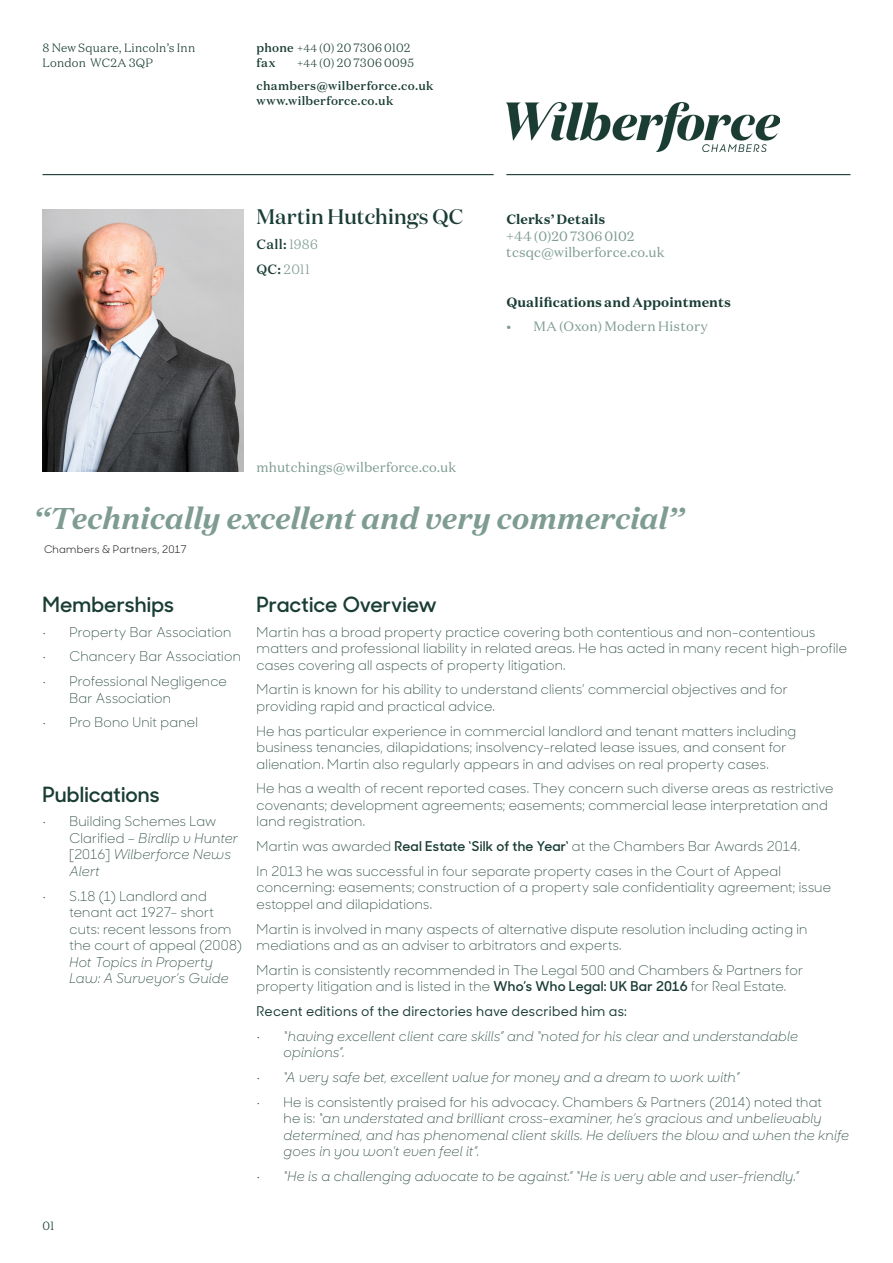
<style>
.page{position:relative;width:893px;height:1263px;background:#fff}
.page>*{position:absolute;margin:0;border:0;box-sizing:border-box;transform-origin:0 0}
.QUOTE{font:italic 700 30px "Domaine Text";letter-spacing:-.01em;color:#7f9c92}
.t1{font:600 21px "Sharp Sans No 1";letter-spacing:.005em;color:#193c34}
.NAME{font:500 21px "Domaine Display";letter-spacing:.01em;color:#193c34}
.BODY{font:300 13.5px/16.5px "Sharp Sans No 1";letter-spacing:.015em;color:#193c34}
.t2{font:italic 300 13.5px/16.5px "Sharp Sans No 1";letter-spacing:.01em;color:#193c34}
.t3{font:13.5px/16.5px "Domaine Text";letter-spacing:.01em;color:#7f9c92}
.BODY-2{font:500 13.5px "Sharp Sans No 1";letter-spacing:.015em;color:#193c34}
.QUALS{font:700 13.5px "Domaine Text";letter-spacing:.005em;color:#193c34}
.CLERKS{font:700 13.5px "Domaine Text";letter-spacing:.005em;color:#193c34}
.t4{font:500 13.5px "Domaine Text";color:#193c34}
.t5{font:300 13.5px "Domaine Text";color:#7f9c92}
.t6{font:500 12px/23.5px "Domaine Text";letter-spacing:.025em;color:#193c34}
.t7{font:300 12px/15px "Domaine Text";letter-spacing:.015em;color:#193c34}
.QUOTE_BY{font:10.5px "Sharp Sans No 1";letter-spacing:.025em;color:#231f20}
.s1{font-weight:500}
.s2{font-size:10.5px}
.s3{font-weight:300;font-size:10.5px}
.s4{font-weight:300}
.s5{font-weight:300;color:#7f9c92}
.s6{font-weight:500;color:#193c34}
.s7{font-style:italic}
.s8{font-weight:600}
.s9{font-style:normal;color:#231f20}
.s10{font-style:normal}
</style>
<div class="page">
<img style="left:506px;top:103px;width:273px;height:49px">
<hr style="left:506px;top:174px;width:344px;height:1px;background:#193c34">
<hr style="left:43px;top:174px;width:451px;height:1px;background:#193c34">
<img style="left:43px;top:209px;width:201px;height:263px">
<p class="t7" style="left:43px;top:40px;width:154px">8 New Square, Lincoln’s Inn<br>London WC2A 3QP</p>
<p class="t7" style="left:257px;top:40px;width:155px"><span class="s1">phone</span> <span class="s2">+44</span> (0) 20 7306 0102 <span class="s1">fax</span></p>
<p class="t6" style="left:257px;top:51px;width:178px;text-indent:40px"><span class="s3">+44</span> <span class="s4">(0) 20 7306 0095 </span>chambers@wilberforce.co.uk</p>
<p class="t6" style="left:257px;top:89px;width:138px">www.wilberforce.co.uk</p>
<p class="NAME" style="left:256px;top:203px;width:208px">Martin Hutchings QC</p>
<p class="t4" style="left:256px;top:235px;width:63px">Call: <span class="s5">1986</span></p>
<p class="t5" style="left:256px;top:260px;width:55px"><span class="s6">QC:</span> 2011</p>
<p class="CLERKS" style="left:506px;top:210px;width:101px">Clerks’ Details</p>
<p class="t3" style="left:506px;top:227px;width:160px">+44 (0)20 7306 0102 tcsqc@wilberforce.co.uk</p>
<p class="QUALS" style="left:506px;top:293px;width:226px">Qualifications and Appointments</p>
<p class="t3" style="left:506px;top:318px;width:203px">• MA (Oxon) Modern History</p>
<p class="t3" style="left:256px;top:458px;width:201px">mhutchings@wilberforce.co.uk</p>
<p class="QUOTE" style="left:33px;top:499px;width:652px">“Technically excellent and very commercial”</p>
<p class="QUOTE_BY" style="left:44px;top:542px;width:144px">Chambers &amp; Partners, 2017</p>
<p class="t1" style="left:43px;top:589px;width:133px">Memberships</p>
<p class="BODY" style="left:43px;top:623px;width:190px">• Property Bar Association</p>
<p class="BODY" style="left:43px;top:648px;width:200px">• Chancery Bar Association</p>
<p class="BODY" style="left:70px;top:672px;width:159px;text-indent:-27px">• Professional Negligence<br>Bar Association</p>
<p class="BODY" style="left:43px;top:714px;width:157px">• Pro Bono Unit panel</p>
<p class="t1" style="left:43px;top:779px;width:119px">Publications</p>
<p class="BODY" style="left:70px;top:813px;width:170px;text-indent:-27px">• Building Schemes Law<br>Clarified – <span class="s7">Birdlip v Hunter </span>[2016] <span class="s7">Wilberforce News<br>Alert</span></p>
<p class="BODY" style="left:70px;top:887px;width:174px;text-indent:-27px">• S.18 (1) Landlord and tenant act 1927- short cuts: recent lessons from the court of appeal (2008)<br><span class="s7">Hot Topics in Property<br>Law: A Surveyor’s Guide</span></p>
<p class="t7" style="left:43px;top:1218px;width:13px">01</p>
<p class="t1" style="left:257px;top:589px;width:182px">Practice Overview</p>
<p class="BODY" style="left:257px;top:623px;width:592px">Martin has a broad property practice covering both contentious and non-contentious matters and professional liability in related areas. He has acted in many recent high-profile cases covering all aspects of property litigation.</p>
<p class="BODY" style="left:257px;top:681px;width:533px">Martin is known for his ability to understand clients’ commercial objectives and for providing rapid and practical advice.</p>
<p class="BODY" style="left:257px;top:722px;width:541px">He has particular experience in commercial landlord and tenant matters including business tenancies, dilapidations; insolvency-related lease issues, and consent for alienation. Martin also regularly appears in and advises on real property cases.</p>
<p class="BODY" style="left:257px;top:780px;width:578px">He has a wealth of recent reported cases. They concern such diverse areas as restrictive covenants; development agreements; easements; commercial lease interpretation and land registration.</p>
<p class="BODY" style="left:257px;top:837px;width:545px">Martin was awarded <span class="s8">Real Estate ‘Silk of the Year‘</span> at the Chambers Bar Awards 2014.</p>
<p class="BODY" style="left:257px;top:862px;width:576px">In 2013 he was successful in four separate property cases in the Court of Appeal concerning: easements; construction of a property sale confidentiality agreement; issue estoppel and dilapidations.</p>
<p class="BODY" style="left:257px;top:920px;width:552px">Martin is involved in many aspects of alternative dispute resolution including acting in mediations and as an adviser to arbitrators and experts.</p>
<p class="BODY" style="left:257px;top:961px;width:548px">Martin is consistently recommended in The Legal 500 and Chambers &amp; Partners for property litigation and is listed in the <span class="s8">Who’s Who Legal: UK Bar 2016</span> for Real Estate.</p>
<p class="BODY-2" style="left:257px;top:1001px;width:372px">Recent editions of the directories have described him as:</p>
<p class="t2" style="left:284px;top:1028px;width:516px;text-indent:-27px"><span class="s9">•</span> “having excellent client care skills” and “noted for his clear and understandable opinions”.</p>
<p class="t2" style="left:257px;top:1070px;width:484px"><span class="s9">•</span> “A very safe bet, excellent value for money and a dream to work with”</p>
<p class="t2" style="left:284px;top:1094px;width:567px;text-indent:-27px"><span class="s10">• He is consistently praised for his advocacy. Chambers &amp; Partners (2014) noted that<br>he is:</span> “an understated and brilliant cross-examiner, he’s gracious and unbelievably determined, and has phenomenal client skills. He delivers the blow and when the knife goes in you won’t even feel it”.</p>
<p class="t2" style="left:257px;top:1169px;width:544px"><span class="s9">•</span> “He is a challenging advocate to be against.” “He is very able and user-friendly.”</p>
</div>
